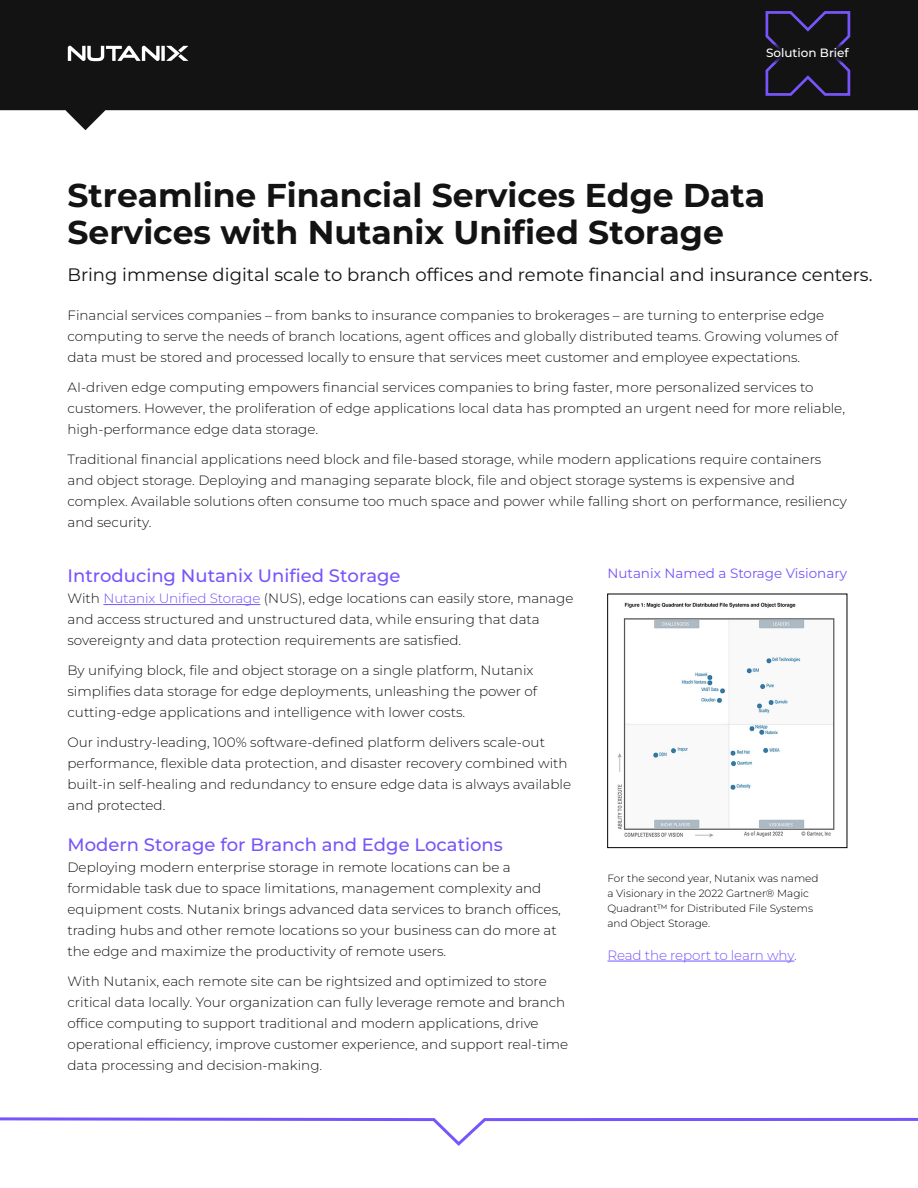
<style>
.page{position:relative;width:918px;height:1188px;background:#fff}
.page>*{position:absolute;margin:0;border:0;box-sizing:border-box;transform-origin:0 0}
.t1{font:700 33px/37.5px "Montserrat";color:#131313}
.t2{font:18px "Montserrat";color:#131313}
.t3{font:500 18px "Montserrat";color:#7855fa}
.t4{font:300 13.5px/21px "Montserrat";color:#131313}
.t5{font:13.5px "Montserrat";color:#7855fa}
.t6{font:300 13.5px "Montserrat";letter-spacing:-.01em;color:#7855fa}
.t7{font:500 12px "Montserrat";color:#fff}
.t8{font:300 10.5px/15px "Montserrat";color:#000}
.s1{color:#7855fa}
.s2{font-size:10.5px;color:#000}
</style>
<div class="page">
<svg style="left:0;top:0;width:918px;height:130px;fill:#131313"></svg>
<svg style="left:0;top:1117px;width:918px;height:29px"></svg>
<svg style="left:766px;top:11px;width:84px;height:85px;background:#231d38"></svg>
<svg style="left:68px;top:46px;width:120px;height:15px"></svg>
<div style="left:747px;top:42px;width:122px;height:23px;background:#131313;border-radius:50%"></div>
<hr style="left:608px;top:961px;width:186px;height:1px;background:#7855fa">
<hr style="left:103px;top:604px;width:157px;height:1px;background:#7855fa">
<img style="left:617px;top:602px;width:218px;height:235px">
<p class="t7" style="left:766px;top:45px;width:84px">Solution Brief</p>
<h1 class="t1" style="left:68px;top:175px;width:699px">Streamline Financial Services Edge Data<br>Services with Nutanix Unified Storage</h1>
<h2 class="t2" style="left:68px;top:262px;width:807px">Bring immense digital scale to branch offices and remote financial and insurance centers.</h2>
<p class="t4" style="left:68px;top:305px;width:772px">Financial services companies – from banks to insurance companies to brokerages – are turning to enterprise edge computing to serve the needs of branch locations, agent offices and globally distributed teams. Growing volumes of data must be stored and processed locally to ensure that services meet customer and employee expectations.</p>
<p class="t4" style="left:68px;top:377px;width:779px">AI-driven edge computing empowers financial services companies to bring faster, more personalized services to customers. However, the proliferation of edge applications local data has prompted an urgent need for more reliable, high-performance edge data storage.</p>
<p class="t4" style="left:68px;top:449px;width:781px">Traditional financial applications need block and file-based storage, while modern applications require containers and object storage. Deploying and managing separate block, file and object storage systems is expensive and complex. Available solutions often consume too much space and power while falling short on performance, resiliency and security.</p>
<h2 class="t3" style="left:68px;top:564px;width:335px">Introducing Nutanix Unified Storage</h2>
<p class="t4" style="left:68px;top:588px;width:507px">With <span class="s1">Nutanix Unified Storage</span> (NUS), edge locations can easily store, manage and access structured and unstructured data, while ensuring that data sovereignty and data protection requirements are satisfied.</p>
<p class="t4" style="left:68px;top:660px;width:471px">By unifying block, file and object storage on a single platform, Nutanix simplifies data storage for edge deployments, unleashing the power of cutting-edge applications and intelligence with lower costs.</p>
<p class="t4" style="left:68px;top:732px;width:505px">Our industry-leading, 100% software-defined platform delivers scale-out performance, flexible data protection, and disaster recovery combined with built-in self-healing and redundancy to ensure edge data is always available and protected.</p>
<h2 class="t3" style="left:68px;top:832px;width:437px">Modern Storage for Branch and Edge Locations</h2>
<p class="t4" style="left:68px;top:856px;width:495px">Deploying modern enterprise storage in remote locations can be a formidable task due to space limitations, management complexity and equipment costs. Nutanix brings advanced data services to branch offices, trading hubs and other remote locations so your business can do more at the edge and maximize the productivity of remote users.</p>
<p class="t4" style="left:68px;top:970px;width:502px">With Nutanix, each remote site can be rightsized and optimized to store critical data locally. Your organization can fully leverage remote and branch office computing to support traditional and modern applications, drive operational efficiency, improve customer experience, and support real-time data processing and decision-making.</p>
<p class="t5" style="left:608px;top:564px;width:241px">Nutanix Named a Storage Visionary</p>
<p class="t8" style="left:608px;top:870px;width:213px">For the second year, Nutanix was named a Visionary in the 2022 Gartner® Magic Quadrant™ for Distributed File Systems and Object Storage.</p>
<p class="t6" style="left:608px;top:946px;width:191px">Read the report to learn why<span class="s2">.</span></p>
</div>
